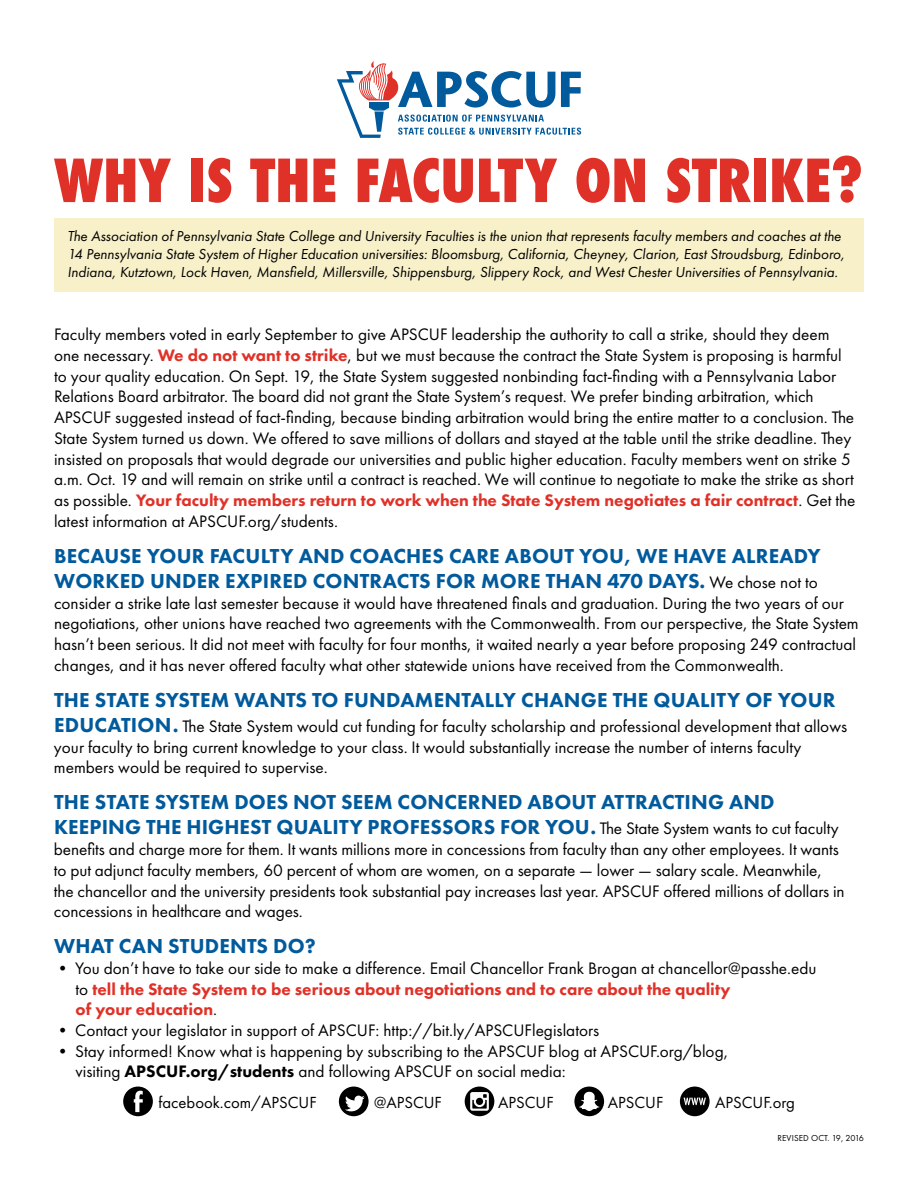
<style>
.page{position:relative;width:918px;height:1188px;background:#fff}
.page>*{position:absolute;margin:0;border:0;box-sizing:border-box;transform-origin:0 0}
.t1{font:800 condensed 57.75px "Futura";color:#e03128}
.t2{font:800 21px/25.2px "Futura PT";letter-spacing:.01em;color:#005a9c}
.t3{font:17.25px/20.7px "Futura PT";color:#000}
.t4{font:16.65px "Futura PT";color:#000}
.t5{font:italic 15px/18px "Futura PT";color:#000}
.t6{font:9px "Futura PT";letter-spacing:.01em;color:#000}
.s1{font-weight:800;color:#e03128}
.s2{font-weight:400;font-size:17.25px;color:#000}
.s3{font-weight:800;font-size:21px;color:#005a9c}
.s4{font-weight:800}
</style>
<div class="page">
<div style="left:54px;top:219px;width:810px;height:73px;background:#f7f0c9"></div>
<svg style="left:337px;top:61px;width:244px;height:77px"></svg>
<div style="left:339px;top:1087px;width:30px;height:29px;background:#000;border-radius:50%"></div>
<svg style="left:345px;top:1096px;width:20px;height:15px"></svg>
<div style="left:123px;top:1087px;width:30px;height:29px;background:#000;border-radius:50%"></div>
<svg style="left:134px;top:1091px;width:9px;height:21px"></svg>
<div style="left:680px;top:1087px;width:30px;height:29px;background:#000;border-radius:50%"></div>
<svg style="left:684px;top:1098px;width:22px;height:7px"></svg>
<div style="left:574px;top:1087px;width:30px;height:29px;background:#000;border-radius:50%"></div>
<svg style="left:579px;top:1092px;width:21px;height:19px"></svg>
<div style="left:465px;top:1087px;width:29px;height:29px;background:#000;border-radius:50%"></div>
<svg style="left:470px;top:1092px;width:19px;height:19px"></svg>
<h1 class="t1" style="left:54px;top:141px;width:811px">WHY IS THE FACULTY ON STRIKE?</h1>
<p class="t5" style="left:68px;top:227px;width:779px">The Association of Pennsylvania State College and University Faculties is the union that represents faculty members and coaches at the<br>14 Pennsylvania State System of Higher Education universities: Bloomsburg, California, Cheyney, Clarion, East Stroudsburg, Edinboro,<br>Indiana, Kutztown, Lock Haven, Mansfield, Millersville, Shippensburg, Slippery Rock, and West Chester Universities of Pennsylvania.</p>
<p class="t3" style="left:54px;top:324px;width:803px">Faculty members voted in early September to give APSCUF leadership the authority to call a strike, should they deem one necessary. <span class="s1">We do not want to strike</span>, but we must because the contract the State System is proposing is harmful to your quality education. On Sept. 19, the State System suggested nonbinding fact-finding with a Pennsylvania Labor Relations Board arbitrator. The board did not grant the State System’s request. We prefer binding arbitration, which APSCUF suggested instead of fact-finding, because binding arbitration would bring the entire matter to a conclusion. The State System turned us down. We offered to save millions of dollars and stayed at the table until the strike deadline. They insisted on proposals that would degrade our universities and public higher education. Faculty members went on strike 5 a.m. Oct. 19 and will remain on strike until a contract is reached. We will continue to negotiate to make the strike as short as possible. <span class="s1">Your faculty members return to work when the State System negotiates a fair contract</span>. Get the latest information at APSCUF.org/students.</p>
<p class="t2" style="left:54px;top:543px;width:768px">BECAUSE YOUR FACULTY AND COACHES CARE ABOUT YOU, WE HAVE ALREADY<br>WORKED UNDER EXPIRED CONTRACTS FOR MORE THAN 470 DAYS. <span class="s2">We chose not to</span></p>
<p class="t3" style="left:54px;top:592px;width:806px">consider a strike late last semester because it would have threatened finals and graduation. During the two years of our negotiations, other unions have reached two agreements with the Commonwealth. From our perspective, the State System hasn’t been serious. It did not meet with faculty for four months, it waited nearly a year before proposing 249 contractual changes, and it has never offered faculty what other statewide unions have received from the Commonwealth.</p>
<p class="t2" style="left:54px;top:687px;width:783px">THE STATE SYSTEM WANTS TO FUNDAMENTALLY CHANGE THE QUALITY OF YOUR</p>
<p class="t3" style="left:54px;top:716px;width:795px"><span class="s3">EDUCATION.</span> The State System would cut funding for faculty scholarship and professional development that allows your faculty to bring current knowledge to your class. It would substantially increase the number of interns faculty members would be required to supervise.</p>
<p class="t2" style="left:54px;top:789px;width:786px">THE STATE SYSTEM DOES NOT SEEM CONCERNED ABOUT ATTRACTING AND<br>KEEPING THE HIGHEST QUALITY PROFESSORS FOR YOU. <span class="s2">The State System wants to cut faculty</span></p>
<p class="t3" style="left:54px;top:839px;width:792px">benefits and charge more for them. It wants millions more in concessions from faculty than any other employees. It wants to put adjunct faculty members, 60 percent of whom are women, on a separate — lower — salary scale. Meanwhile, the chancellor and the university presidents took substantial pay increases last year. APSCUF offered millions of dollars in concessions in healthcare and wages.</p>
<p class="t2" style="left:54px;top:933px;width:263px">WHAT CAN STUDENTS DO?</p>
<p class="t3" style="left:76px;top:958px;width:742px;text-indent:-22px">• You don’t have to take our side to make a difference. Email Chancellor Frank Brogan at chancellor@passhe.edu to <span class="s1">tell the State System to be serious about negotiations and to care about the quality<br>of your education</span>.</p>
<p class="t3" style="left:54px;top:1020px;width:547px">• Contact your legislator in support of APSCUF: http://bit.ly/APSCUFlegislators</p>
<p class="t3" style="left:76px;top:1041px;width:654px;text-indent:-22px">• Stay informed! Know what is happening by subscribing to the APSCUF blog at APSCUF.org/blog, visiting <span class="s4">APSCUF.org/students</span> and following APSCUF on social media:</p>
<p class="t4" style="left:158px;top:1092px;width:160px">facebook.com/APSCUF</p>
<p class="t4" style="left:374px;top:1092px;width:69px">@APSCUF</p>
<p class="t4" style="left:498px;top:1092px;width:57px">APSCUF</p>
<p class="t4" style="left:608px;top:1092px;width:57px">APSCUF</p>
<p class="t4" style="left:715px;top:1092px;width:81px">APSCUF.org</p>
<p class="t6" style="left:778px;top:1133px;width:88px">REVISED OCT. 19, 2016</p>
</div>
